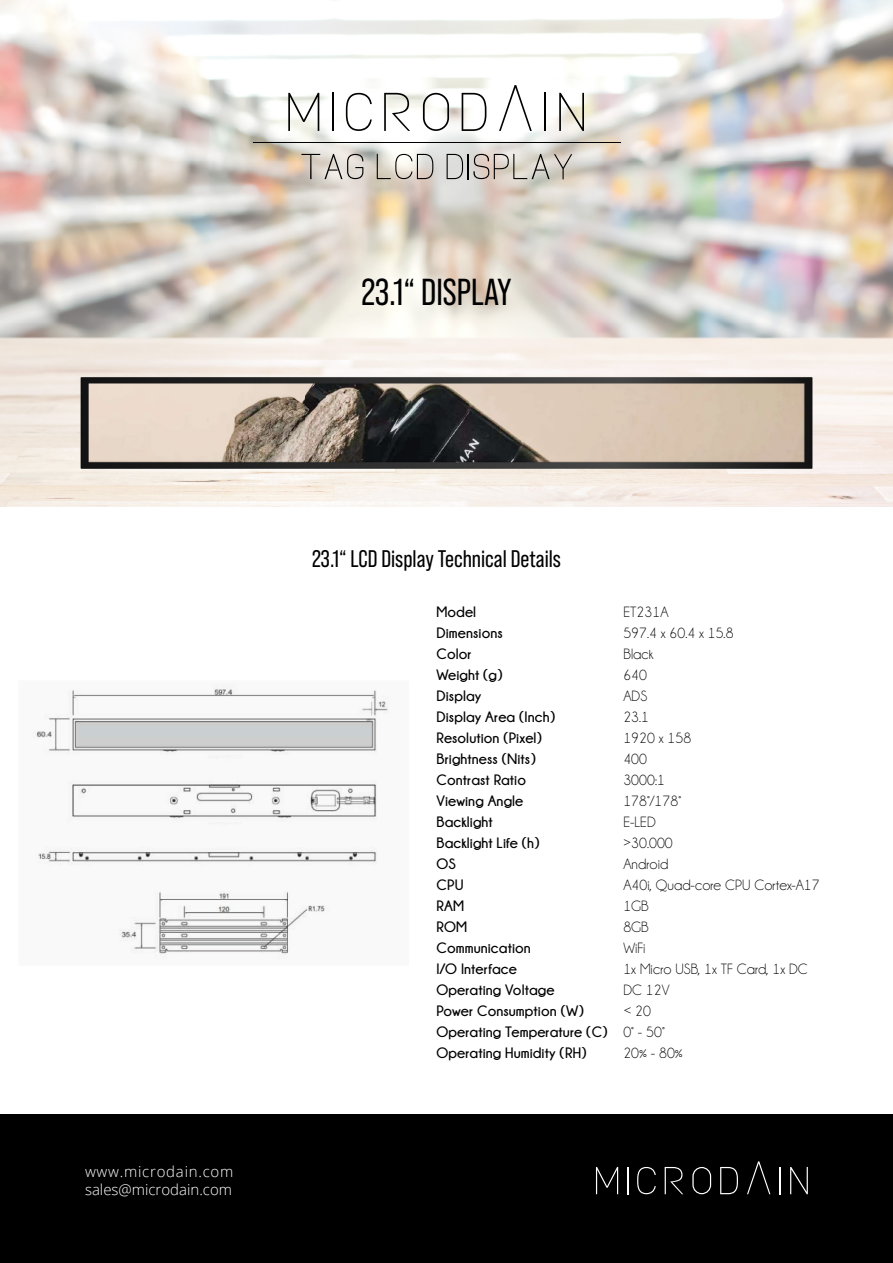
<style>
.page{position:relative;width:893px;height:1263px;background:#fff}
.page>*{position:absolute;margin:0;border:0;box-sizing:border-box;transform-origin:0 0}
.t1{font:37.5px "Bebas Neue Pro";color:#000}
.t2{font:24px "Bebas Neue Pro";color:#000}
.t3{font:700 15px/21px "Champagne&Limousines";letter-spacing:.005em;color:#000}
.t4{font:15px/21px "Champagne&Limousines";letter-spacing:.005em;color:#000}
.t5{font:300 15px/18px "Open Sans";color:#fff}
</style>
<div class="page">
<img style="left:0;top:0;width:840px;height:377px">
<div style="left:0;top:1114px;width:893px;height:149px;background:#000"></div>
<svg style="left:596px;top:1167px;width:22px;height:27px"></svg>
<svg style="left:627px;top:1167px;width:1px;height:27px"></svg>
<svg style="left:637px;top:1167px;width:19px;height:27px"></svg>
<svg style="left:665px;top:1167px;width:18px;height:27px"></svg>
<svg style="left:692px;top:1167px;width:19px;height:27px"></svg>
<svg style="left:720px;top:1167px;width:18px;height:27px"></svg>
<svg style="left:747px;top:1161px;width:23px;height:33px"></svg>
<svg style="left:780px;top:1167px;width:1px;height:27px"></svg>
<svg style="left:790px;top:1167px;width:18px;height:27px"></svg>
<hr style="left:253px;top:142px;width:367px;height:1px;background:#000">
<svg style="left:288px;top:93px;width:31px;height:38px"></svg>
<hr style="left:332px;top:93px;width:1px;height:38px;background:#000">
<svg style="left:346px;top:93px;width:26px;height:38px"></svg>
<svg style="left:384px;top:93px;width:26px;height:38px"></svg>
<svg style="left:423px;top:93px;width:26px;height:38px"></svg>
<svg style="left:462px;top:93px;width:24px;height:38px"></svg>
<svg style="left:499px;top:85px;width:33px;height:46px"></svg>
<hr style="left:545px;top:93px;width:1px;height:38px;background:#000">
<svg style="left:559px;top:93px;width:25px;height:38px"></svg>
<svg style="left:301px;top:154px;width:62px;height:25px;background:#c3bbb4"></svg>
<svg style="left:377px;top:154px;width:56px;height:25px"></svg>
<svg style="left:447px;top:154px;width:125px;height:25px;background:#bdb8b0"></svg>
<img style="left:45px;top:360px;width:783px;height:125px">
<img style="left:33px;top:684px;width:356px;height:275px">
<h1 class="t1" style="left:361px;top:271px;width:152px">23.1“ DISPLAY</h1>
<p class="t5" style="left:85px;top:1162px;width:150px">www.microdain.com sales@microdain.com</p>
<h2 class="t2" style="left:312px;top:545px;width:250px">23.1“ LCD Display Technical Details</h2>
<p class="t3" style="left:437px;top:601px;width:172px">Model<br>Dimensions<br>Color<br>Weight (g)<br>Display<br>Display Area (Inch)<br>Resolution (Pixel)<br>Brightness (Nits)<br>Contrast Ratio<br>Viewing Angle<br>Backlight<br>Backlight Life (h)<br>OS<br>CPU<br>RAM<br>ROM<br>Communication<br>I/O Interface<br>Operating Voltage<br>Power Consumption (W)<br>Operating Temperature (C)<br>Operating Humidity (RH)</p>
<p class="t4" style="left:623px;top:602px;width:198px">ET231A<br>597.4 x 60.4 x 15.8<br>Black<br>640<br>ADS<br>23.1<br>1920 x 158<br>400<br>3000:1<br>178°/178°<br>E-LED<br>&gt;30.000<br>Android<br>A40i, Quad-core CPU Cortex-A17<br>1GB<br>8GB<br>WiFi<br>1x Micro USB, 1x TF Card, 1x DC<br>DC 12V<br>&lt; 20<br>0° - 50°<br>20% - 80%</p>
</div>
